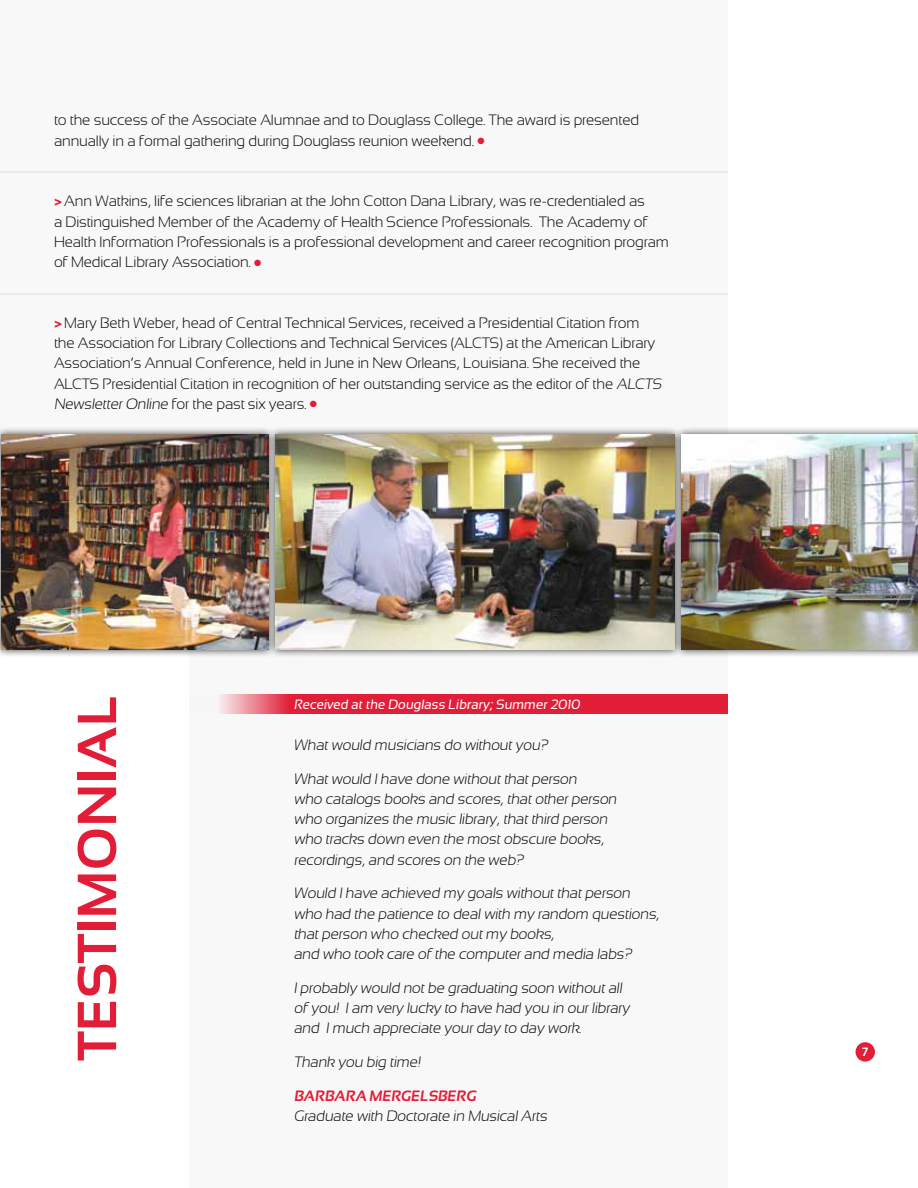
<style>
.page{position:relative;width:918px;height:1188px;background:#fff}
.page>*{position:absolute;margin:0;border:0;box-sizing:border-box;transform-origin:0 0}
.t1{font:700 54.9px "Sansation";color:#e21d37}
.t2{font:300 15px/20.2px "Sansation";letter-spacing:-.01em;color:#000}
.t3{font:700 15px "Sansation";color:#e21d37}
.t4{font:13.5px "Sansation";color:#fff}
.t5{font:700 12px "Sansation";color:#fff}
.s1{color:#e21d37}
.s2{font-weight:700;color:#e21d37}
</style>
<div class="page">
<div style="left:189px;top:437px;width:539px;height:751px;background:#f8f8f8"></div>
<div style="left:0;top:0;width:728px;height:450px;background:#f8f8f8"></div>
<hr style="left:0;top:172px;width:728px;height:1px;background:#dddcdc">
<hr style="left:0;top:294px;width:728px;height:1px;background:#dddcdc">
<svg style="left:220px;top:695px;width:508px;height:19px;background:#e32b43"></svg>
<div style="left:0;top:426px;width:276px;height:232px;background:#000;opacity:.75"></div>
<img style="left:1px;top:434px;width:266px;height:216px">
<div style="left:267px;top:426px;width:415px;height:232px;background:#000;opacity:.75"></div>
<img style="left:275px;top:434px;width:398px;height:216px">
<div style="left:673px;top:426px;width:245px;height:232px;background:#000;opacity:.75"></div>
<img style="left:681px;top:434px;width:237px;height:216px">
<div style="left:856px;top:1043px;width:18px;height:18px;background:#e21d37;border-radius:50%"></div>
<div style="left:856px;top:1042px;width:19px;height:20px;border:2px solid #e21d37;border-radius:50%"></div>
<p class="t2" style="left:54px;top:110px;width:587px">to the success of the Associate Alumnae and to Douglass College. The award is presented annually in a formal gathering during Douglass reunion weekend. <span class="s1">●</span></p>
<p class="t2" style="left:54px;top:191px;width:617px"><span class="s2">&gt;</span> Ann Watkins, life sciences librarian at the John Cotton Dana Library, was re-credentialed as<br>a Distinguished Member of the Academy of Health Science Professionals. The Academy of Health Information Professionals is a professional development and career recognition program of Medical Library Association. <span class="s1">●</span></p>
<p class="t2" style="left:54px;top:313px;width:612px"><span class="s2">&gt;</span> Mary Beth Weber, head of Central Technical Services, received a Presidential Citation from<br>the Association for Library Collections and Technical Services (ALCTS) at the American Library Association’s Annual Conference, held in June in New Orleans, Louisiana. She received the ALCTS Presidential Citation in recognition of her outstanding service as the editor of the ALCTS Newsletter Online for the past six years. <span class="s1">●</span></p>
<h1 class="t1" style="left:67px;top:1061px;width:367px;rotate:-90deg">TESTIMONIAL</h1>
<p class="t4" style="left:294px;top:697px;width:290px">Received at the Douglass Library; Summer 2010</p>
<p class="t2" style="left:294px;top:735px;width:258px">What would musicians do without you?</p>
<p class="t2" style="left:294px;top:768px;width:327px">What would I have done without that person<br>who catalogs books and scores, that other person who organizes the music library, that third person who tracks down even the most obscure books, recordings, and scores on the web?</p>
<p class="t2" style="left:294px;top:883px;width:369px">Would I have achieved my goals without that person who had the patience to deal with my random questions, that person who checked out my books,<br>and who took care of the computer and media labs?</p>
<p class="t2" style="left:294px;top:978px;width:340px">I probably would not be graduating soon without all of you! I am very lucky to have had you in our library and I much appreciate your day to day work.</p>
<p class="t2" style="left:294px;top:1052px;width:130px">Thank you big time!</p>
<p class="t3" style="left:294px;top:1087px;width:174px">BARBARA MERGELSBERG</p>
<p class="t2" style="left:294px;top:1106px;width:257px">Graduate with Doctorate in Musical Arts</p>
<p class="t5" style="left:862px;top:1045px;width:8px">7</p>
</div>
